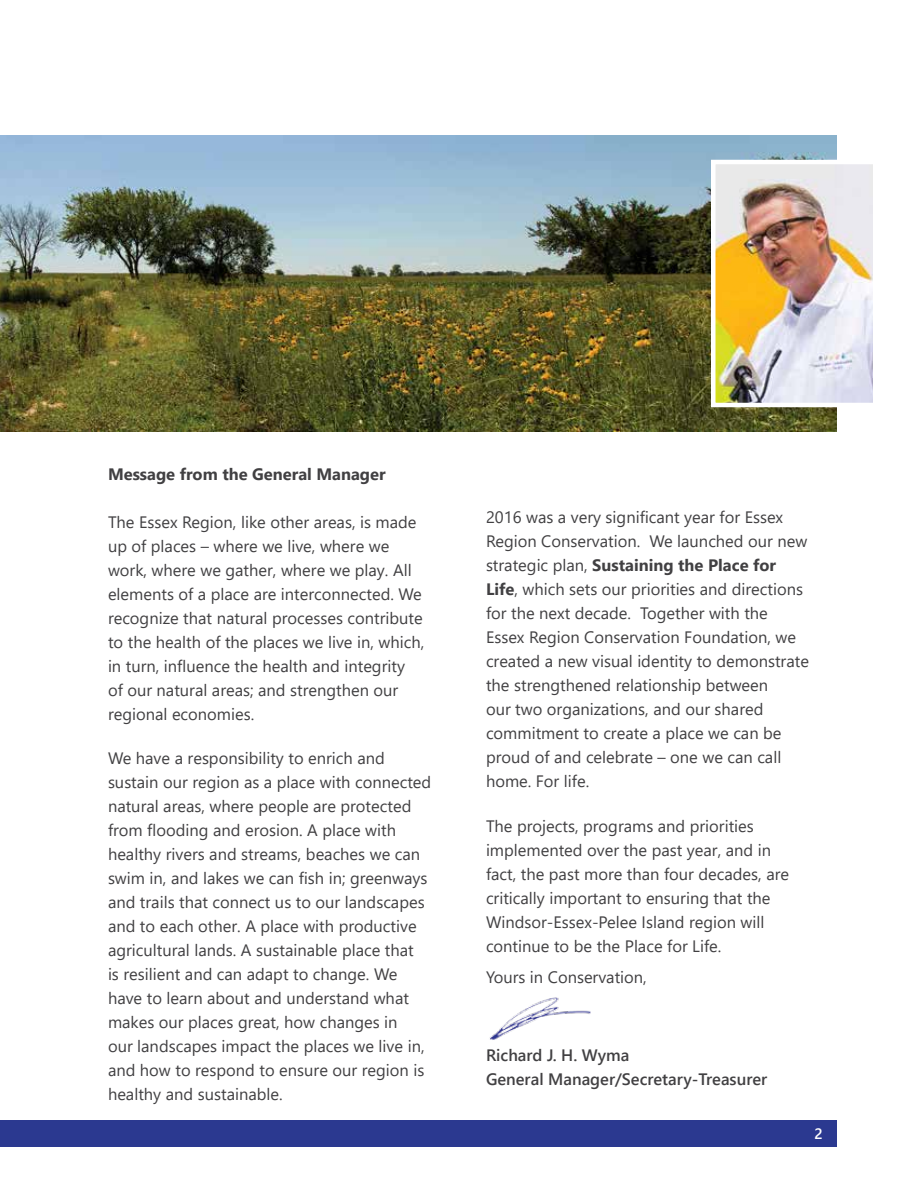
<style>
.page{position:relative;width:918px;height:1188px;background:#fff}
.page>*{position:absolute;margin:0;border:0;box-sizing:border-box;transform-origin:0 0}
.t1{font:16.5px/24px "Segoe UI";color:#414042}
.t2{font:600 16.5px/24px "Segoe UI";color:#414042}
.t3{font:700 16.5px "Segoe UI";color:#414042}
.t4{font:600 15px "Segoe UI";color:#fff}
.s1{font-weight:700}
</style>
<div class="page">
<img style="left:0;top:135px;width:837px;height:297px">
<img style="left:716px;top:165px;width:157px;height:237px">
<div style="left:711px;top:160px;width:167px;height:247px;border:4px solid #fff"></div>
<img style="left:490px;top:997px;width:101px;height:43px">
<div style="left:0;top:1120px;width:837px;height:28px;background:#2b3990"></div>
<p class="t3" style="left:108px;top:461px;width:279px">Message from the General Manager</p>
<p class="t1" style="left:108px;top:510px;width:318px">The Essex Region, like other areas, is made up of places – where we live, where we work, where we gather, where we play. All elements of a place are interconnected. We recognize that natural processes contribute to the health of the places we live in, which, in turn, influence the health and integrity<br>of our natural areas; and strengthen our regional economies.</p>
<p class="t1" style="left:108px;top:746px;width:325px">We have a responsibility to enrich and sustain our region as a place with connected natural areas, where people are protected from flooding and erosion. A place with healthy rivers and streams, beaches we can swim in, and lakes we can fish in; greenways and trails that connect us to our landscapes and to each other. A place with productive agricultural lands. A sustainable place that<br>is resilient and can adapt to change. We have to learn about and understand what makes our places great, how changes in<br>our landscapes impact the places we live in, and how to respond to ensure our region is healthy and sustainable.</p>
<p class="t1" style="left:486px;top:505px;width:325px">2016 was a very significant year for Essex Region Conservation. We launched our new strategic plan, <span class="s1">Sustaining the Place for Life</span>, which sets our priorities and directions for the next decade. Together with the Essex Region Conservation Foundation, we created a new visual identity to demonstrate the strengthened relationship between<br>our two organizations, and our shared commitment to create a place we can be proud of and celebrate – one we can call home. For life.</p>
<p class="t1" style="left:486px;top:814px;width:305px">The projects, programs and priorities implemented over the past year, and in fact, the past more than four decades, are critically important to ensuring that the Windsor-Essex-Pelee Island region will continue to be the Place for Life.</p>
<p class="t1" style="left:486px;top:964px;width:162px">Yours in Conservation,</p>
<p class="t2" style="left:486px;top:1043px;width:283px">Richard J. H. Wyma<br>General Manager/Secretary-Treasurer</p>
<p class="t4" style="left:815px;top:1122px;width:10px">2</p>
</div>
